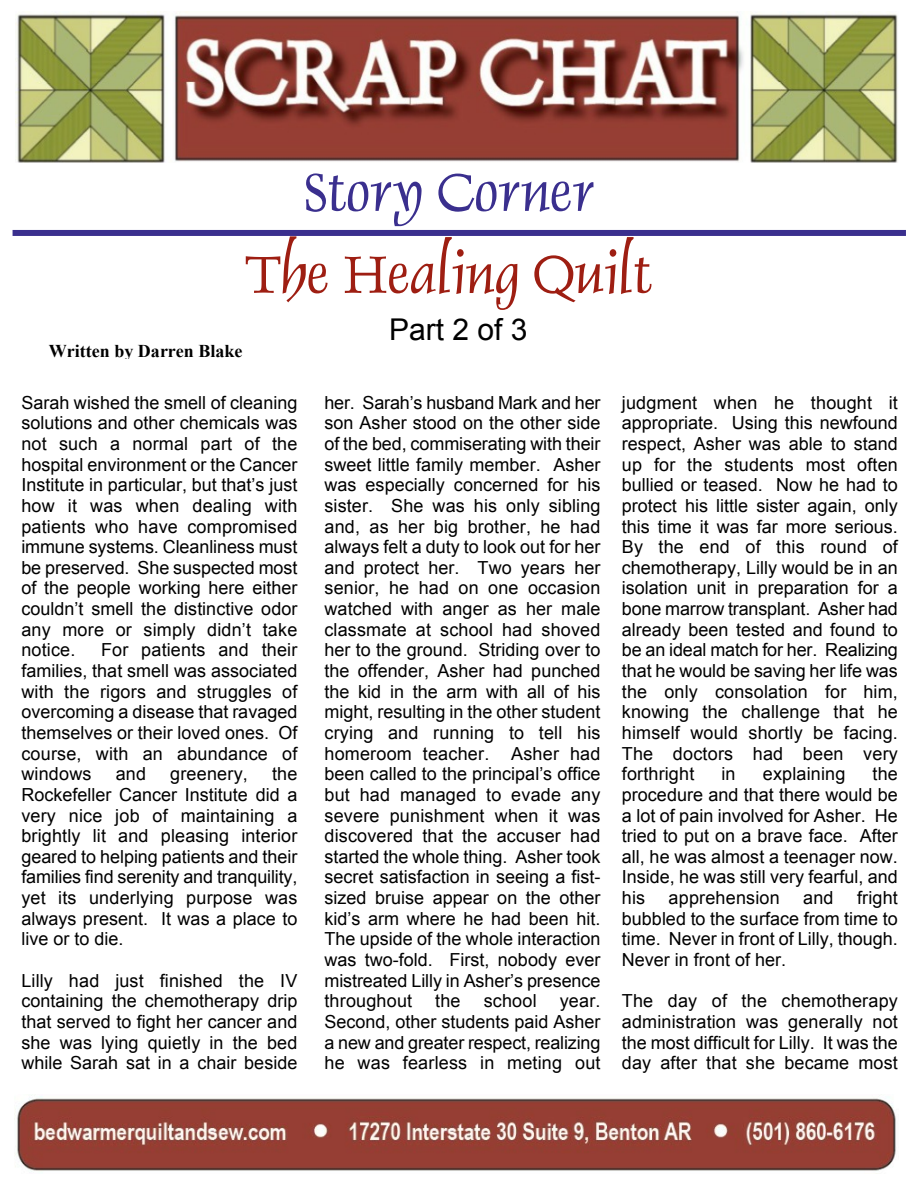
<style>
.page{position:relative;width:918px;height:1188px;background:#fff}
.page>*{position:absolute;margin:0;border:0;box-sizing:border-box;transform-origin:0 0}
.t1{font:60px "Dauphin";color:#9e1e12}
.t2{font:60px "Dauphin";color:#3a2f8e}
.t3{font:30px "Arial";color:#000}
.t4{font:18px/20.7px "Arial";color:#000;text-align:justify}
.t5{font:700 18px "Times New Roman";color:#000}
</style>
<div class="page">
<img style="left:15px;top:12px;width:883px;height:150px">
<img style="left:15px;top:1095px;width:881px;height:77px">
<div style="left:13px;top:230px;width:893px;height:6px;background:#3a2f8e"></div>
<h1 class="t2" style="left:305px;top:154px;width:292px">Story Corner</h1>
<h1 class="t1" style="left:245px;top:236px;width:409px">The Healing Quilt</h1>
<h2 class="t3" style="left:389px;top:318px;width:140px">Part 2 of 3</h2>
<p class="t5" style="left:49px;top:345px;width:195px">Written by Darren Blake</p>
<p class="t4" style="left:21px;top:394px;width:278px">Sarah wished the smell of cleaning solutions and other chemicals was not such a normal part of the hospital environment or the Cancer Institute in particular, but that’s just how it was when dealing with patients who have compromised immune systems. Cleanliness must be preserved. She suspected most of the people working here either couldn’t smell the distinctive odor any more or simply didn’t take notice.</p>
<p class="t4" style="left:21px;top:641px;width:278px;text-indent:80px">For patients and their families, that smell was associated with the rigors and struggles of overcoming a disease that ravaged themselves or their loved ones. Of course, with an abundance of windows</p>
<p class="t4" style="left:21px;top:765px;width:278px;text-indent:251px">the Rockefeller Cancer Institute did a very nice job of maintaining a brightly lit and pleasing interior geared to helping patients and their families find serenity and tranquility, yet its underlying purpose was always present. It was a place to live or to die.</p>
<p class="t4" style="left:21px;top:972px;width:278px">Lilly had just finished the IV containing the chemotherapy drip that served to fight her cancer and she was lying quietly in the bed while Sarah sat in a chair beside</p>
<p class="t4" style="left:116px;top:765px;width:32px">and</p>
<p class="t4" style="left:170px;top:765px;width:79px">greenery,</p>
<p class="t4" style="left:324px;top:394px;width:278px">her. Sarah’s husband Mark and her son Asher stood on the other side of the bed, commiserating with their sweet little family member. Asher was especially concerned for his sister. She was his only sibling and, as her big brother, he had always felt a duty to look out for her and protect her. Two years her senior, he had on one occasion watched with anger as her male classmate at school had shoved her to the ground. Striding over to the offender, Asher had punched the kid in the arm with all of his might, resulting in the other student crying and running to tell his homeroom teacher. Asher had been called to the principal’s office but had managed to evade any severe punishment when it was discovered that the accuser had started the whole thing. Asher took secret satisfaction in seeing a fist&shy;sized bruise appear on the other kid’s arm where he had been hit.<br>The upside of the whole interaction was two-fold. First, nobody ever mistreated Lilly in Asher’s presence throughout</p>
<p class="t4" style="left:435px;top:992px;width:27px">the</p>
<p class="t4" style="left:484px;top:992px;width:55px">school</p>
<p class="t4" style="left:324px;top:992px;width:278px;text-indent:235px">year.<br>Second, other students paid Asher a new and greater respect, realizing he was fearless in meting out</p>
<p class="t4" style="left:622px;top:394px;width:278px">judgment when he thought it appropriate. Using this newfound respect, Asher was able to stand up for the students most often bullied or teased. Now he had to protect his little sister again, only this time it was far more serious.<br>By the end of this round of chemotherapy, Lilly would be in an isolation unit in preparation for a bone marrow transplant. Asher had already been tested and found to be an ideal match for her. Realizing that he would be saving her life was the only consolation for him, knowing the challenge that he himself would shortly be facing.<br>The doctors had been very forthright</p>
<p class="t4" style="left:622px;top:765px;width:278px;text-indent:251px">the procedure and that there would be a lot of pain involved for Asher. He tried to put on a brave face. After all, he was almost a teenager now.<br>Inside, he was still very fearful, and his</p>
<p class="t4" style="left:722px;top:765px;width:16px">in</p>
<p class="t4" style="left:763px;top:765px;width:84px">explaining</p>
<p class="t4" style="left:622px;top:889px;width:278px;text-indent:235px">fright bubbled to the surface from time to time. Never in front of Lilly, though.<br>Never in front of her.</p>
<p class="t4" style="left:622px;top:992px;width:278px">The day of the chemotherapy administration was generally not the most difficult for Lilly. It was the day after that she became most</p>
<p class="t4" style="left:669px;top:889px;width:113px">apprehension</p>
<p class="t4" style="left:803px;top:889px;width:32px">and</p>
</div>
